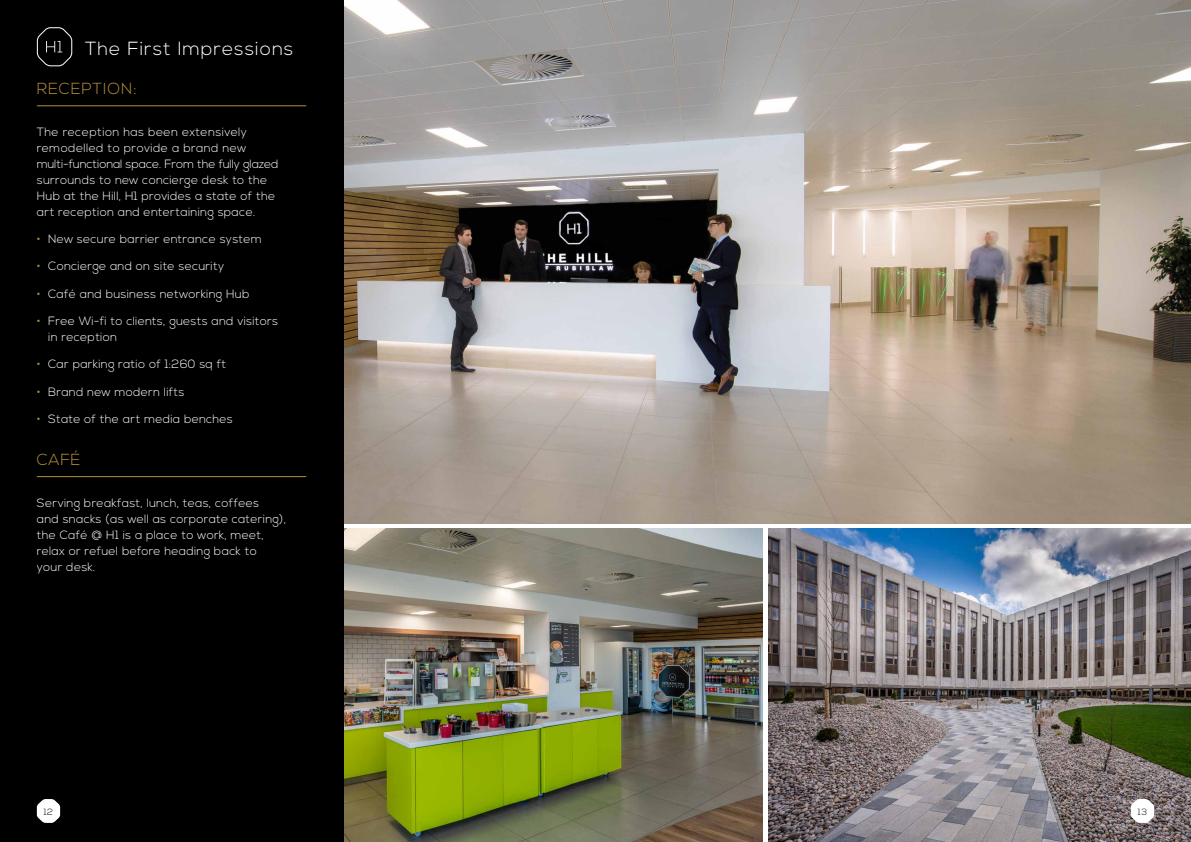
<style>
.page{position:relative;width:1191px;height:842px;background:#fff}
.page>*{position:absolute;margin:0;border:0;box-sizing:border-box;transform-origin:0 0}
.t1{font:300 19px "Nexa";letter-spacing:.05em;color:#fff}
.t2{font:300 16px "Nexa";letter-spacing:.05em;color:#b48e39}
.t3{font:300 12px/16px "Nexa";letter-spacing:.02em;color:#fff}
.t4{font:300 9px "Nexa";color:#000}
.s1{color:#b48e39}
</style>
<div class="page">
<img style="left:343px;top:528px;width:420px;height:314px">
<img style="left:768px;top:528px;width:423px;height:314px">
<svg style="left:1130px;top:799px;width:24px;height:24px"></svg>
<img style="left:343px;top:0;width:848px;height:523px">
<div style="left:0;top:0;width:343px;height:842px;background:#000"></div>
<hr style="left:37px;top:106px;width:269px;height:1px;background:#b48e39">
<hr style="left:37px;top:476px;width:269px;height:1px;background:#b48e39">
<svg style="left:36px;top:27px;width:37px;height:40px"></svg>
<svg style="left:37px;top:799px;width:23px;height:24px"></svg>
<h1 class="t1" style="left:85px;top:37px;width:210px">The First Impressions</h1>
<h2 class="t2" style="left:37px;top:80px;width:101px">RECEPTION:</h2>
<p class="t3" style="left:37px;top:124px;width:243px">The reception has been extensively remodelled to provide a brand new multi-functional space. From the fully glazed surrounds to new concierge desk to the Hub at the Hill, H1 provides a state of the art reception and entertaining space.</p>
<p class="t3" style="left:37px;top:231px;width:226px"><span class="s1">•</span> New secure barrier entrance system</p>
<p class="t3" style="left:37px;top:259px;width:189px"><span class="s1">•</span> Concierge and on site security</p>
<p class="t3" style="left:37px;top:286px;width:214px"><span class="s1">•</span> Café and business networking Hub</p>
<p class="t3" style="left:48px;top:313px;width:231px;text-indent:-11px"><span class="s1">•</span> Free Wi-fi to clients, guests and visitors in reception</p>
<p class="t3" style="left:37px;top:357px;width:191px"><span class="s1">•</span> Car parking ratio of 1:260 sq ft</p>
<p class="t3" style="left:37px;top:384px;width:149px"><span class="s1">•</span> Brand new modern lifts</p>
<p class="t3" style="left:37px;top:411px;width:197px"><span class="s1">•</span> State of the art media benches</p>
<h2 class="t2" style="left:37px;top:450px;width:45px">CAFÉ</h2>
<p class="t3" style="left:37px;top:495px;width:251px">Serving breakfast, lunch, teas, coffees<br>and snacks (as well as corporate catering), the Café @ H1 is a place to work, meet, relax or refuel before heading back to<br>your desk.</p>
<p class="t4" style="left:44px;top:806px;width:11px">12</p>
<p class="t4" style="left:1137px;top:806px;width:11px">13</p>
</div>
